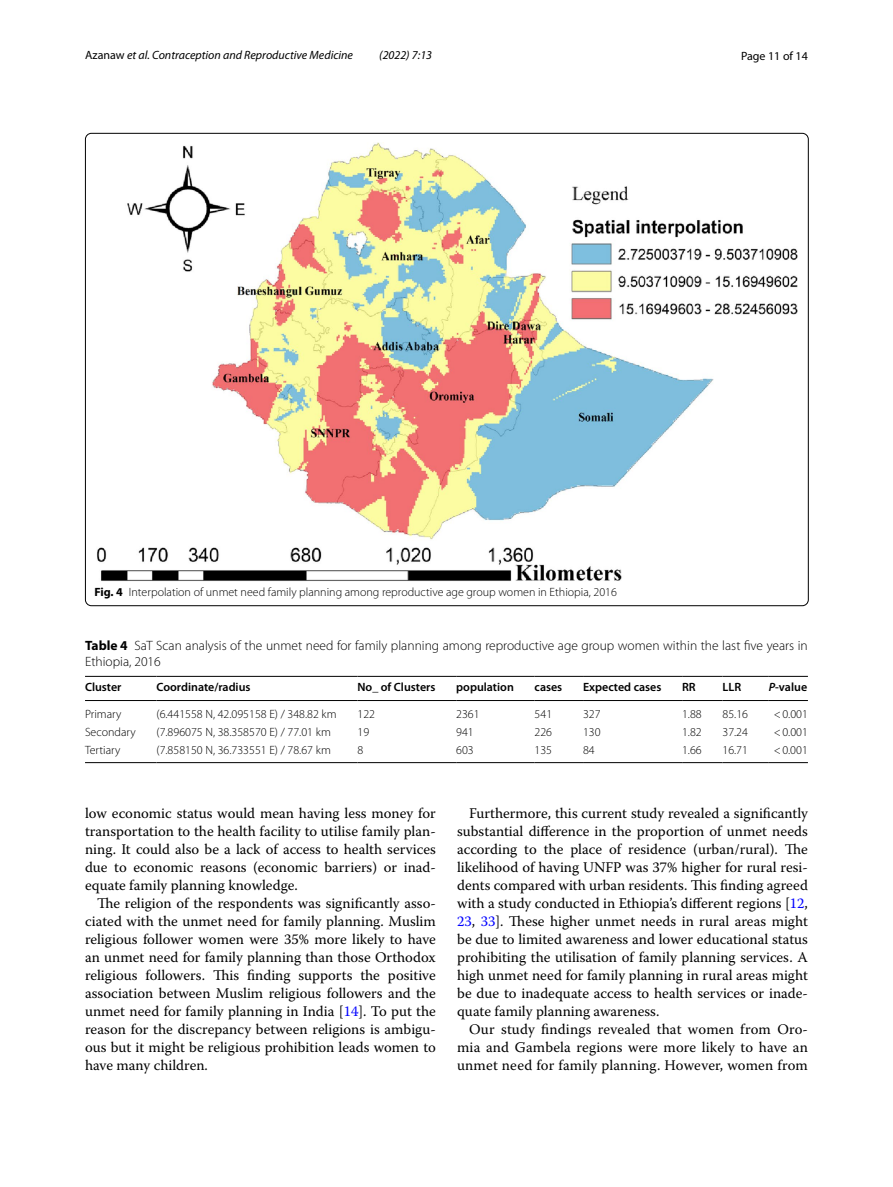
<style>
.page{position:relative;width:893px;height:1187px;background:#fff}
.page>*{position:absolute;margin:0;border:0;box-sizing:border-box;transform-origin:0 0}
.t1{font:14.7px/18px "Warnock Pro";color:#000;text-align:justify}
.t2{font:300 13.5px/16.5px "Myriad Pro";color:#000}
.t3{font:300 12px "Myriad Pro";color:#000}
.t4{font:600 12px "Myriad Pro";color:#000}
.t5{font:italic 12px "Myriad Pro";color:#000}
.t6{font:12px "Myriad Pro";color:#000}
.s1{font-style:normal}
.s2{font-weight:700}
.s3{font-style:italic}
.s4{color:#00f}
</style>
<div class="page">
<img style="left:97px;top:142px;width:700px;height:439px">
<hr style="left:85px;top:676px;width:72px;height:1px;background:#000">
<hr style="left:85px;top:700px;width:72px;height:1px;background:#000">
<hr style="left:157px;top:676px;width:200px;height:1px;background:#000">
<hr style="left:157px;top:700px;width:200px;height:1px;background:#000">
<hr style="left:357px;top:676px;width:99px;height:1px;background:#000">
<hr style="left:357px;top:700px;width:99px;height:1px;background:#000">
<hr style="left:456px;top:676px;width:79px;height:1px;background:#000">
<hr style="left:456px;top:700px;width:79px;height:1px;background:#000">
<hr style="left:535px;top:676px;width:48px;height:1px;background:#000">
<hr style="left:535px;top:700px;width:48px;height:1px;background:#000">
<hr style="left:583px;top:676px;width:99px;height:1px;background:#000">
<hr style="left:583px;top:700px;width:99px;height:1px;background:#000">
<hr style="left:682px;top:676px;width:40px;height:1px;background:#000">
<hr style="left:682px;top:700px;width:40px;height:1px;background:#000">
<hr style="left:722px;top:676px;width:47px;height:1px;background:#000">
<hr style="left:722px;top:700px;width:47px;height:1px;background:#000">
<hr style="left:769px;top:676px;width:39px;height:1px;background:#000">
<hr style="left:769px;top:700px;width:39px;height:1px;background:#000">
<hr style="left:85px;top:762px;width:72px;height:1px;background:#000">
<hr style="left:157px;top:762px;width:200px;height:1px;background:#000">
<hr style="left:357px;top:762px;width:99px;height:1px;background:#000">
<hr style="left:456px;top:762px;width:79px;height:1px;background:#000">
<hr style="left:535px;top:762px;width:48px;height:1px;background:#000">
<hr style="left:583px;top:762px;width:99px;height:1px;background:#000">
<hr style="left:682px;top:762px;width:40px;height:1px;background:#000">
<hr style="left:722px;top:762px;width:47px;height:1px;background:#000">
<hr style="left:769px;top:762px;width:39px;height:1px;background:#000">
<p class="t5" style="left:85px;top:48px;width:270px"><span class="s1">Azanaw</span> et al. Contraception and Reproductive Medicine</p>
<p class="t5" style="left:379px;top:48px;width:54px">(2022) 7:13</p>
<p class="t6" style="left:741px;top:48px;width:68px">Page 11 of 14</p>
<p class="t3" style="left:94px;top:585px;width:524px"><span class="s2">Fig. 4</span> Interpolation of unmet need family planning among reproductive age group women in Ethiopia, 2016</p>
<p class="t2" style="left:85px;top:637px;width:724px"><span class="s2">Table 4</span> SaT Scan analysis of the unmet need for family planning among reproductive age group women within the last five years in<br>Ethiopia, 2016</p>
<p class="t4" style="left:85px;top:679px;width:38px">Cluster</p>
<p class="t4" style="left:157px;top:679px;width:96px">Coordinate/radius</p>
<p class="t4" style="left:357px;top:679px;width:79px">No_ of Clusters</p>
<p class="t4" style="left:456px;top:679px;width:59px">population</p>
<p class="t4" style="left:535px;top:679px;width:29px">cases</p>
<p class="t4" style="left:583px;top:679px;width:80px">Expected cases</p>
<p class="t4" style="left:682px;top:679px;width:15px">RR</p>
<p class="t4" style="left:722px;top:679px;width:20px">LLR</p>
<p class="t4" style="left:769px;top:679px;width:40px"><span class="s3">P</span>-value</p>
<p class="t3" style="left:85px;top:707px;width:38px">Primary</p>
<p class="t3" style="left:157px;top:707px;width:182px">(6.441558 N, 42.095158 E) / 348.82 km</p>
<p class="t3" style="left:357px;top:707px;width:19px">122</p>
<p class="t3" style="left:456px;top:707px;width:25px">2361</p>
<p class="t3" style="left:535px;top:707px;width:19px">541</p>
<p class="t3" style="left:583px;top:707px;width:19px">327</p>
<p class="t3" style="left:682px;top:707px;width:21px">1.88</p>
<p class="t3" style="left:722px;top:707px;width:27px">85.16</p>
<p class="t3" style="left:774px;top:707px;width:36px">&lt;0.001</p>
<p class="t3" style="left:85px;top:725px;width:52px">Secondary</p>
<p class="t3" style="left:157px;top:725px;width:176px">(7.896075 N, 38.358570 E) / 77.01 km</p>
<p class="t3" style="left:357px;top:725px;width:13px">19</p>
<p class="t3" style="left:456px;top:725px;width:19px">941</p>
<p class="t3" style="left:535px;top:725px;width:19px">226</p>
<p class="t3" style="left:583px;top:725px;width:19px">130</p>
<p class="t3" style="left:682px;top:725px;width:21px">1.82</p>
<p class="t3" style="left:722px;top:725px;width:27px">37.24</p>
<p class="t3" style="left:774px;top:725px;width:36px">&lt;0.001</p>
<p class="t3" style="left:85px;top:743px;width:37px">Tertiary</p>
<p class="t3" style="left:156px;top:743px;width:176px">(7.858150 N, 36.733551 E) / 78.67 km</p>
<p class="t3" style="left:357px;top:743px;width:7px">8</p>
<p class="t3" style="left:456px;top:743px;width:19px">603</p>
<p class="t3" style="left:535px;top:743px;width:19px">135</p>
<p class="t3" style="left:583px;top:743px;width:13px">84</p>
<p class="t3" style="left:682px;top:743px;width:21px">1.66</p>
<p class="t3" style="left:722px;top:743px;width:27px">16.71</p>
<p class="t3" style="left:774px;top:743px;width:36px">&lt;0.001</p>
<p class="t1" style="left:85px;top:804px;width:352px">low economic status would mean having less money for transportation to the health facility to utilise family plan&shy;ning. It could also be a lack of access to health services due to economic reasons (economic barriers) or inad&shy;equate family planning knowledge.</p>
<p class="t1" style="left:85px;top:894px;width:352px;text-indent:12px">The religion of the respondents was significantly asso&shy;ciated with the unmet need for family planning. Muslim religious follower women were 35% more likely to have an unmet need for family planning than those Orthodox religious followers. This finding supports the positive association between Muslim religious followers and the unmet need for family planning in India [<span class="s4">14</span>]. To put the reason for the discrepancy between religions is ambigu&shy;ous but it might be religious prohibition leads women to have many children.</p>
<p class="t1" style="left:457px;top:804px;width:352px;text-indent:12px">Furthermore, this current study revealed a significantly substantial difference in the proportion of unmet needs according to the place of residence (urban/rural). The likelihood of having UNFP was 37% higher for rural resi&shy;dents compared with urban residents. This finding agreed with a study conducted in Ethiopia’s different regions [<span class="s4">12</span>, <span class="s4">23</span>, <span class="s4">33</span>]. These higher unmet needs in rural areas might be due to limited awareness and lower educational status prohibiting the utilisation of family planning services. A high unmet need for family planning in rural areas might be due to inadequate access to health services or inade&shy;quate family planning awareness.</p>
<p class="t1" style="left:457px;top:1020px;width:352px;text-indent:12px">Our study findings revealed that women from Oro&shy;mia and Gambela regions were more likely to have an unmet need for family planning. However, women from</p>
</div>
